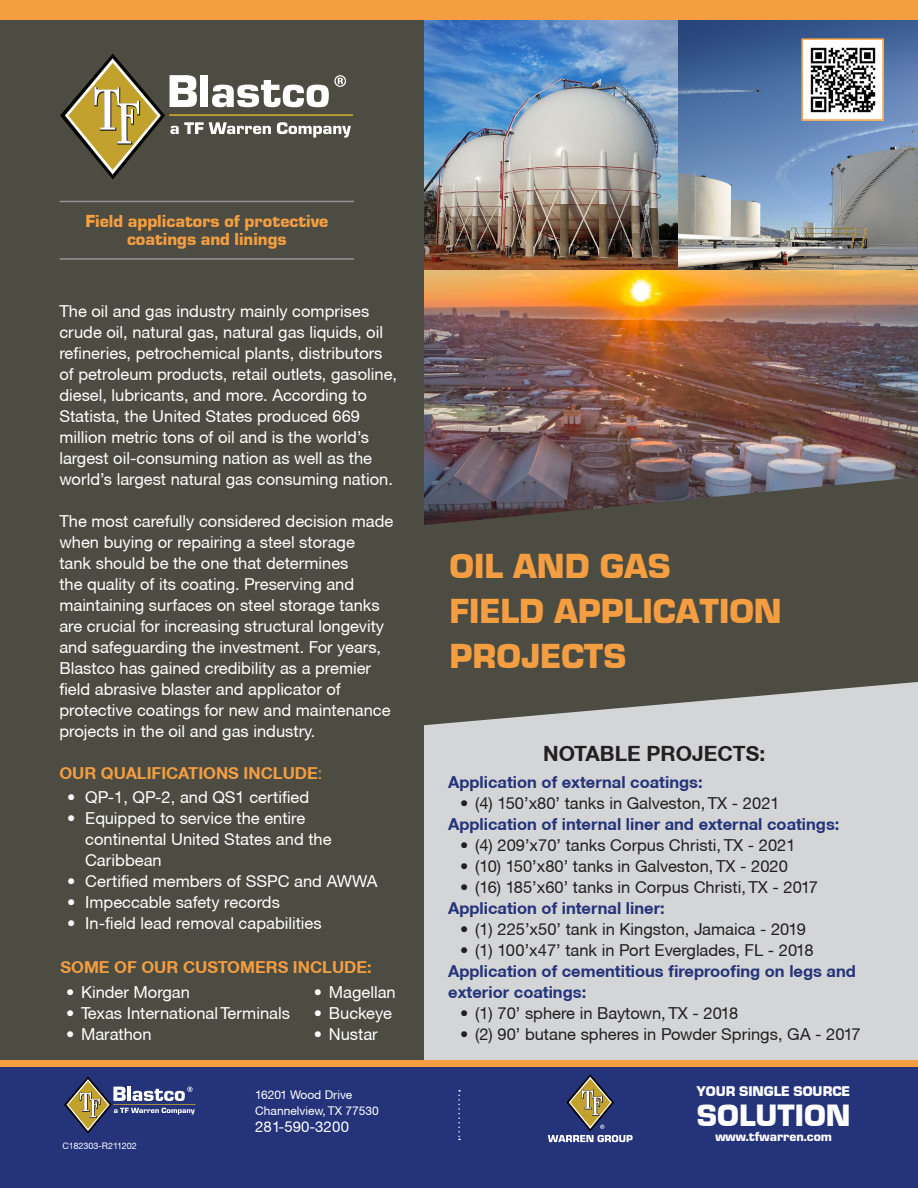
<style>
.page{position:relative;width:918px;height:1188px;background:#fff}
.page>*{position:absolute;margin:0;border:0;box-sizing:border-box;transform-origin:0 0}
.t1{font:900 36px/45px "Eurostile";color:#f49e41}
.t2{font:900 31.95px "Eurostile Becker";color:#fff}
.t3{font:700 21px "Helvetica Neue CE";color:#231f20}
.t4{font:900 18px/18px "Eurostile Becker";color:#f49e41;text-align:center}
.t5{font:16.5px/21px "Helvetica Neue CE";color:#fff}
.t6{font:16.5px "Helvetica Neue CE";color:#231f20}
.t7{font:700 16.5px/21px "Helvetica Neue CE";color:#24337a}
.t8{font:700 16.5px "Helvetica Neue CE";color:#f49e41}
.t9{font:15px "Helvetica Neue CE";color:#fff}
.t10{font:900 14.55px "Eurostile Becker";color:#fff}
.t11{font:900 13.65px "Eurostile Becker";color:#fff}
.t12{font:12px/16.5px "Helvetica Neue CE";color:#fff}
.t13{font:9px "Helvetica Neue CE";color:#fff}
.s1{font-weight:400}
</style>
<div class="page">
<img style="left:678px;top:20px;width:240px;height:250px">
<img style="left:424px;top:20px;width:254px;height:250px">
<img style="left:424px;top:270px;width:494px;height:207px">
<div style="left:414px;top:549px;width:504px;height:521px;background:#d4d5d6"></div>
<div style="left:0;top:13px;width:424px;height:1076px;background:#4c4c43"></div>
<div style="left:0;top:0;width:918px;height:20px;background:#f49e41"></div>
<hr style="left:60px;top:201px;width:294px;height:1px;background:#939598">
<hr style="left:60px;top:258px;width:294px;height:2px;background:#939598">
<hr style="left:169px;top:114px;width:184px;height:2px;background:#c2a22d">
<svg style="left:61px;top:54px;width:290px;height:125px"></svg>
<div style="left:0;top:1065px;width:918px;height:123px;background:#24337a"></div>
<div style="left:0;top:1060px;width:918px;height:7px;background:#f49e41"></div>
<svg style="left:458px;top:1090px;width:2px;height:50px"></svg>
<svg style="left:548px;top:1075px;width:85px;height:67px"></svg>
<hr style="left:113px;top:1104px;width:83px;height:1px;background:#c2a22d">
<svg style="left:65px;top:1077px;width:130px;height:56px"></svg>
<svg style="left:424px;top:477px;width:494px;height:249px;background:#595852"></svg>
<img style="left:804px;top:41px;width:77px;height:77px">
<div style="left:801px;top:38px;width:83px;height:83px;border:2px solid #f49e41"></div>
<p class="t4" style="left:85px;top:213px;width:245px">Field applicators of protective coatings and linings</p>
<p class="t5" style="left:59px;top:301px;width:339px">The oil and gas industry mainly comprises crude oil, natural gas, natural gas liquids, oil refineries, petrochemical plants, distributors of petroleum products, retail outlets, gasoline, diesel, lubricants, and more. According to Statista, the United States produced 669 million metric tons of oil and is the world’s largest oil-consuming nation as well as the world’s largest natural gas consuming nation.</p>
<p class="t5" style="left:59px;top:511px;width:336px">The most carefully considered decision made when buying or repairing a steel storage<br>tank should be the one that determines<br>the quality of its coating. Preserving and maintaining surfaces on steel storage tanks are crucial for increasing structural longevity and safeguarding the investment. For years, Blastco has gained credibility as a premier field abrasive blaster and applicator of protective coatings for new and maintenance projects in the oil and gas industry.</p>
<p class="t8" style="left:59px;top:763px;width:265px">OUR QUALIFICATIONS INCLUDE<span class="s1">:</span></p>
<p class="t5" style="left:67px;top:787px;width:244px">• QP-1, QP-2, and QS1 certified</p>
<p class="t5" style="left:85px;top:808px;width:248px;text-indent:-18px">• Equipped to service the entire continental United States and the<br>Caribbean</p>
<p class="t5" style="left:67px;top:871px;width:312px">• Certified members of SSPC and AWWA</p>
<p class="t5" style="left:67px;top:892px;width:214px">• Impeccable safety records</p>
<p class="t5" style="left:67px;top:913px;width:256px">• In-field lead removal capabilities</p>
<p class="t8" style="left:60px;top:957px;width:313px">SOME OF OUR CUSTOMERS INCLUDE:</p>
<p class="t5" style="left:66px;top:981px;width:125px">• Kinder Morgan</p>
<p class="t5" style="left:66px;top:1002px;width:225px">• Texas International Terminals</p>
<p class="t5" style="left:66px;top:1023px;width:87px">• Marathon</p>
<p class="t5" style="left:314px;top:981px;width:83px">• Magellan</p>
<p class="t5" style="left:314px;top:1002px;width:80px">• Buckeye</p>
<p class="t5" style="left:314px;top:1023px;width:65px">• Nustar</p>
<p class="t13" style="left:62px;top:1140px;width:76px">C182303-R211202</p>
<p class="t12" style="left:255px;top:1086px;width:125px">16201 Wood Drive<br>Channelview, TX 77530</p>
<p class="t9" style="left:255px;top:1117px;width:95px">281-590-3200</p>
<p class="t1" style="left:450px;top:544px;width:223px">OIL AND GAS</p>
<p class="t1" style="left:450px;top:589px;width:334px">FIELD APPLICATION<br>PROJECTS</p>
<p class="t3" style="left:543px;top:740px;width:224px">NOTABLE PROJECTS:</p>
<p class="t7" style="left:448px;top:772px;width:256px">Application of external coatings:</p>
<p class="t6" style="left:460px;top:793px;width:321px">• (4) 150’x80’ tanks in Galveston, TX - 2021</p>
<p class="t7" style="left:448px;top:814px;width:393px">Application of internal liner and external coatings:</p>
<p class="t6" style="left:460px;top:835px;width:337px">• (4) 209’x70’ tanks Corpus Christi, TX - 2021</p>
<p class="t6" style="left:460px;top:856px;width:329px">• (10) 150’x80’ tanks in Galveston, TX - 2020</p>
<p class="t6" style="left:460px;top:877px;width:359px">• (16) 185’x60’ tanks in Corpus Christi, TX - 2017</p>
<p class="t7" style="left:448px;top:898px;width:218px">Application of internal liner:</p>
<p class="t6" style="left:460px;top:919px;width:347px">• (1) 225’x50’ tank in Kingston, Jamaica - 2019</p>
<p class="t6" style="left:460px;top:940px;width:355px">• (1) 100’x47’ tank in Port Everglades, FL - 2018</p>
<p class="t7" style="left:448px;top:961px;width:409px">Application of cementitious fireproofing on legs and exterior coatings:</p>
<p class="t6" style="left:460px;top:1003px;width:280px">• (1) 70’ sphere in Baytown, TX - 2018</p>
<p class="t6" style="left:460px;top:1024px;width:402px">• (2) 90’ butane spheres in Powder Springs, GA - 2017</p>
<p class="t10" style="left:697px;top:1084px;width:155px">YOUR SINGLE SOURCE</p>
<h2 class="t2" style="left:697px;top:1097px;width:155px">SOLUTION</h2>
<p class="t11" style="left:715px;top:1129px;width:118px">www.tfwarren.com</p>
</div>
